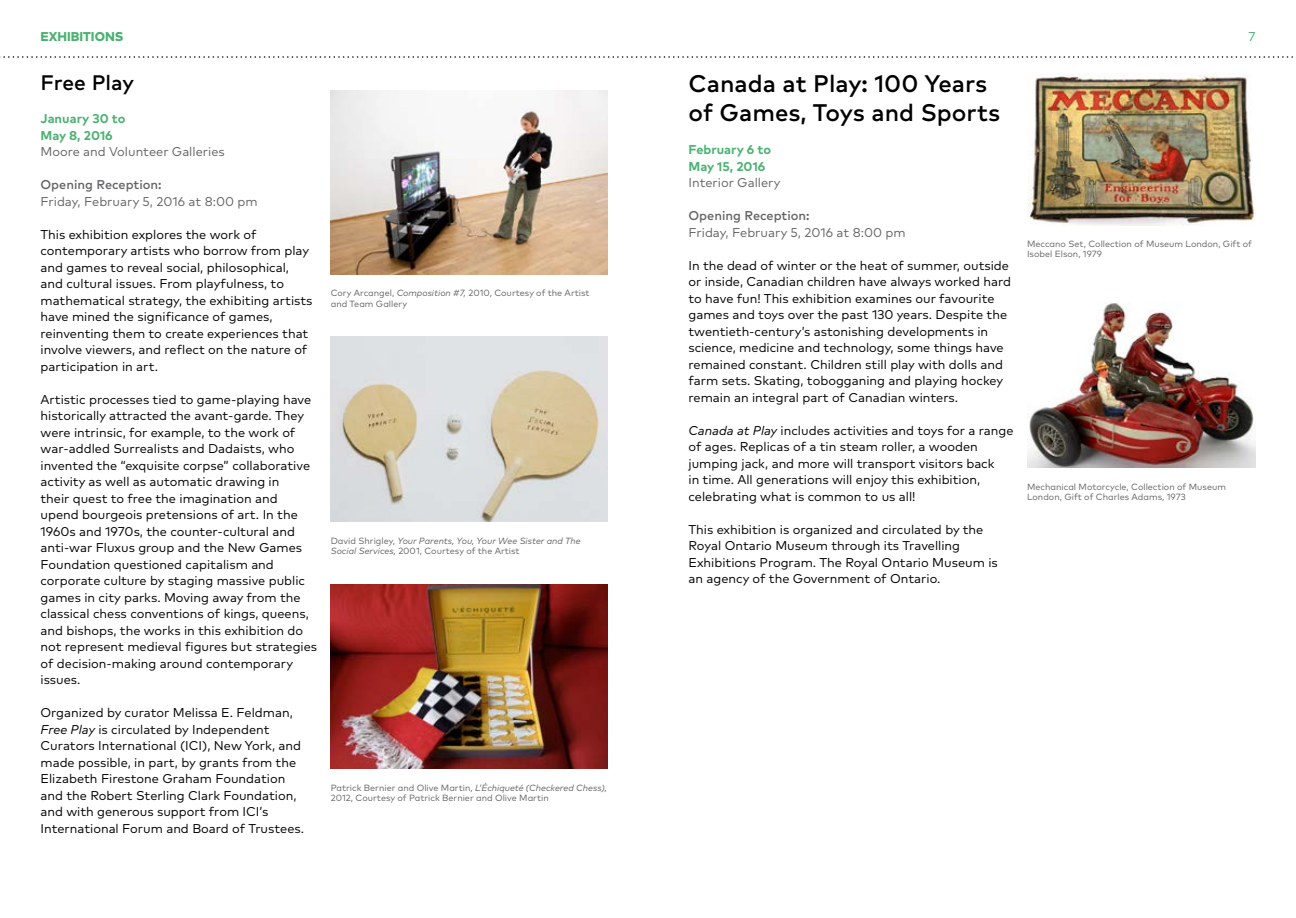
<style>
.page{position:relative;width:1296px;height:918px;background:#fff}
.page>*{position:absolute;margin:0;border:0;box-sizing:border-box;transform-origin:0 0}
.t1{font:500 24px/28.8px "Mark OT";color:#000}
.t2{font:500 21px "Mark OT";letter-spacing:-.005em;color:#000}
.t3{font:12.75px/16.5px "Mark OT";color:#000}
.t4{font:12.75px "Mark OT";color:#636466}
.t5{font:700 12.75px/16.5px "Mark OT";color:#49b270}
.t6{font:500 12.75px "Mark OT";color:#636466}
.t7{font:800 12.75px "Mark OT";color:#49b270}
.t8{font:12.75px "Mark OT";color:#49b270}
.t9{font:9px/10.5px "Mark OT";color:#636466}
.t10{font:italic 9px/10.5px "Mark OT";color:#636466}
.s1{font-style:italic}
.s2{font-style:normal}
</style>
<div class="page">
<img style="left:1027px;top:303px;width:229px;height:165px">
<img style="left:1027px;top:74px;width:229px;height:151px">
<svg style="left:0;top:56px;width:1293px;height:2px"></svg>
<img style="left:331px;top:90px;width:277px;height:184px">
<img style="left:331px;top:337px;width:277px;height:185px">
<img style="left:331px;top:584px;width:277px;height:185px">
<p class="t7" style="left:40px;top:28px;width:85px">EXHIBITIONS</p>
<h2 class="t2" style="left:40px;top:69px;width:95px">Free Play</h2>
<p class="t5" style="left:40px;top:110px;width:86px">January 30 to<br>May 8, 2016</p>
<p class="t4" style="left:40px;top:144px;width:186px">Moore and Volunteer Galleries</p>
<p class="t6" style="left:40px;top:176px;width:123px">Opening Reception:</p>
<p class="t4" style="left:40px;top:193px;width:219px">Friday, February 5, 2016 at 8:00 pm</p>
<p class="t3" style="left:40px;top:226px;width:274px">This exhibition explores the work of contemporary artists who borrow from play and games to reveal social, philosophical, and cultural issues. From playfulness, to mathematical strategy, the exhibiting artists have mined the significance of games, reinventing them to create experiences that involve viewers, and reflect on the nature of participation in art.</p>
<p class="t3" style="left:40px;top:391px;width:278px">Artistic processes tied to game-playing have historically attracted the avant-garde. They were intrinsic, for example, to the work of war-addled Surrealists and Dadaists, who invented the “exquisite corpse” collaborative activity as well as automatic drawing in<br>their quest to free the imagination and upend bourgeois pretensions of art. In the 1960s and 1970s, the counter-cultural and anti-war Fluxus group and the New Games Foundation questioned capitalism and corporate culture by staging massive public games in city parks. Moving away from the classical chess conventions of kings, queens, and bishops, the works in this exhibition do not represent medieval figures but strategies of decision-making around contemporary issues.</p>
<p class="t3" style="left:40px;top:704px;width:265px">Organized by curator Melissa E. Feldman, <span class="s1">Free Play</span> is circulated by Independent Curators International (ICI), New York, and made possible, in part, by grants from the Elizabeth Firestone Graham Foundation and the Robert Sterling Clark Foundation, and with generous support from ICI’s International Forum and Board of Trustees.</p>
<p class="t9" style="left:331px;top:288px;width:260px">Cory Arcangel, <span class="s1">Composition #7,</span> 2010, Courtesy of the Artist and Team Gallery</p>
<p class="t10" style="left:331px;top:535px;width:251px"><span class="s2">David Shrigley,</span> Your Parents, You, Your Wee Sister and The<br>Social Services, <span class="s2">2001, Courtesy of the Artist</span></p>
<p class="t9" style="left:331px;top:782px;width:278px">Patrick Bernier and Olive Martin, <span class="s1">L’Échiqueté (Checkered Chess),<br></span>2012, Courtesy of Patrick Bernier and Olive Martin</p>
<h1 class="t1" style="left:688px;top:69px;width:313px">Canada at Play: 100 Years of Games, Toys and Sports</h1>
<p class="t5" style="left:688px;top:141px;width:84px">February 6 to<br>May 15, 2016</p>
<p class="t4" style="left:688px;top:175px;width:94px">Interior Gallery</p>
<p class="t6" style="left:688px;top:208px;width:123px">Opening Reception:</p>
<p class="t4" style="left:688px;top:224px;width:219px">Friday, February 5, 2016 at 8:00 pm</p>
<p class="t3" style="left:688px;top:257px;width:324px">In the dead of winter or the heat of summer, outside or inside, Canadian children have always worked hard to have fun! This exhibition examines our favourite games and toys over the past 130 years. Despite the twentieth-century’s astonishing developments in science, medicine and technology, some things have remained constant. Children still play with dolls and farm sets. Skating, tobogganing and playing hockey remain an integral part of Canadian winters.</p>
<p class="t3" style="left:688px;top:422px;width:327px"><span class="s1">Canada at Play</span> includes activities and toys for a range of ages. Replicas of a tin steam roller, a wooden jumping jack, and more will transport visitors back<br>in time. All generations will enjoy this exhibition, celebrating what is common to us all!</p>
<p class="t3" style="left:688px;top:521px;width:311px">This exhibition is organized and circulated by the Royal Ontario Museum through its Travelling Exhibitions Program. The Royal Ontario Museum is an agency of the Government of Ontario.</p>
<p class="t8" style="left:1249px;top:28px;width:8px">7</p>
<p class="t9" style="left:1027px;top:238px;width:226px">Meccano Set, Collection of Museum London, Gift of<br>Isobel Elson, 1979</p>
<p class="t9" style="left:1027px;top:481px;width:200px">Mechanical Motorcycle, Collection of Museum<br>London, Gift of Charles Adams, 1973</p>
</div>
